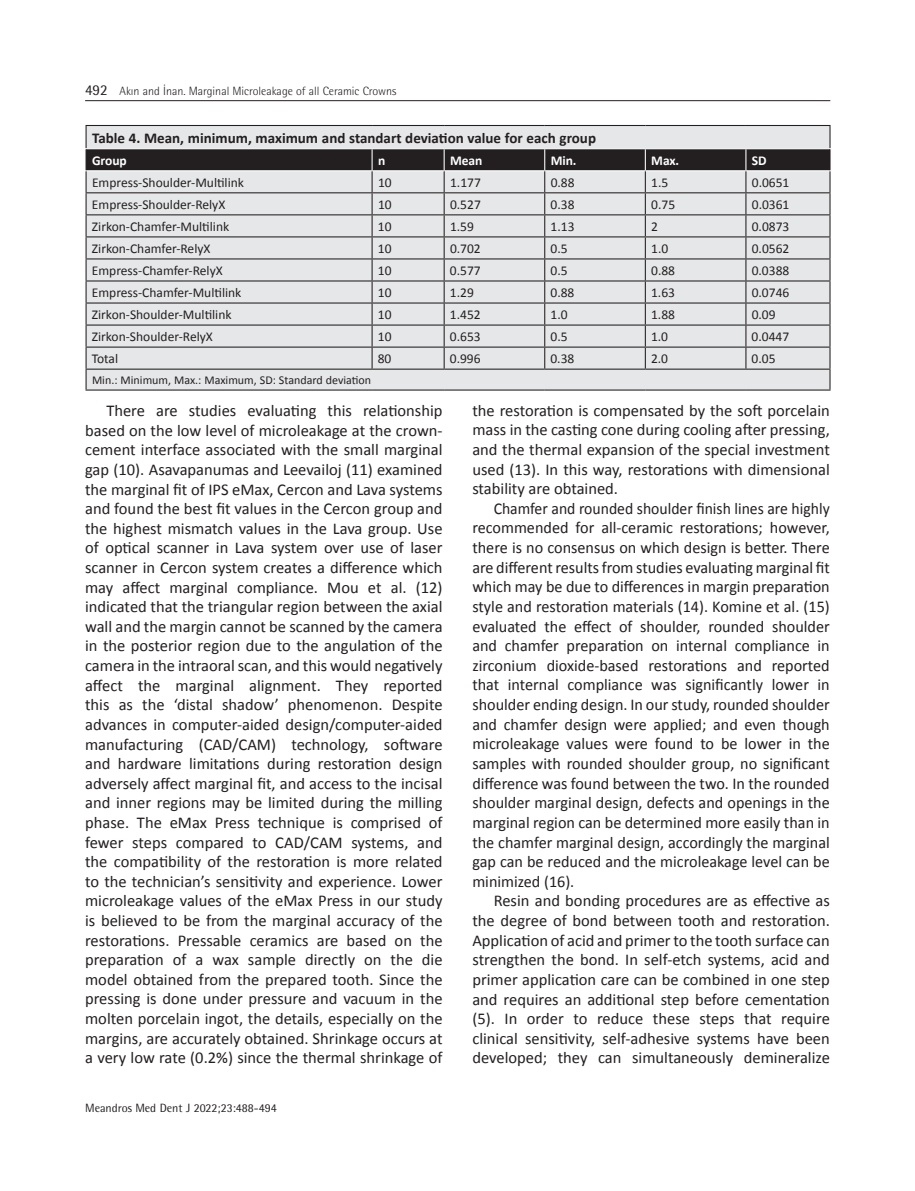
<style>
.page{position:relative;width:915px;height:1191px;background:#fff}
.page>*{position:absolute;margin:0;border:0;box-sizing:border-box;transform-origin:0 0}
.t1{font:16.5px/19.6px "Calibri";color:#231f20;text-align:justify}
.t2{font:16.5px/19.6px "Calibri";color:#231f20;text-align:justify;scale:.95 1}
.t3{font:700 15px "Calibri";color:#231f20}
.t4{font:13.5px "Calibri";color:#231f20}
.t5{font:700 13.5px "Calibri";letter-spacing:-.005em;color:#fff}
.t6{font:300 12px "Rotis Semi Sans Std";color:#231f20}
.t7{font:12px "Calibri";color:#231f20}
.t8{font:12px "Rotis Semi Sans Std";color:#231f20}
.s1{font-weight:400;font-size:15px}
</style>
<div class="page">
<hr style="left:85px;top:100px;width:745px;height:1px;background:#231f20">
<hr style="left:85px;top:125px;width:287px;height:1px;background:#231f20">
<hr style="left:372px;top:125px;width:72px;height:1px;background:#231f20">
<hr style="left:444px;top:125px;width:100px;height:1px;background:#231f20">
<hr style="left:544px;top:125px;width:101px;height:1px;background:#231f20">
<hr style="left:645px;top:125px;width:100px;height:1px;background:#231f20">
<hr style="left:745px;top:125px;width:85px;height:1px;background:#231f20">
<hr style="left:85px;top:389px;width:287px;height:1px;background:#231f20">
<hr style="left:372px;top:389px;width:72px;height:1px;background:#231f20">
<hr style="left:444px;top:389px;width:100px;height:1px;background:#231f20">
<hr style="left:544px;top:389px;width:101px;height:1px;background:#231f20">
<hr style="left:645px;top:389px;width:100px;height:1px;background:#231f20">
<hr style="left:745px;top:389px;width:85px;height:1px;background:#231f20">
<svg style="left:85px;top:126px;width:745px;height:263px;background:#ceced0"></svg>
<p class="t6" style="left:85px;top:84px;width:313px"><span class="s1">492</span> Akın and İnan. Marginal Microleakage of all Ceramic Crowns</p>
<p class="t3" style="left:92px;top:127px;width:505px">Table 4. Mean, minimum, maximum and standart deviation value for each group</p>
<p class="t5" style="left:92px;top:151px;width:36px">Group</p>
<p class="t5" style="left:378px;top:151px;width:9px">n</p>
<p class="t5" style="left:450px;top:151px;width:34px">Mean</p>
<p class="t5" style="left:550px;top:151px;width:27px">Min.</p>
<p class="t5" style="left:651px;top:151px;width:29px">Max.</p>
<p class="t5" style="left:751px;top:151px;width:16px">SD</p>
<p class="t4" style="left:92px;top:174px;width:153px">Empress-Shoulder-Multilink</p>
<p class="t4" style="left:378px;top:174px;width:15px">10</p>
<p class="t4" style="left:450px;top:174px;width:32px">1.177</p>
<p class="t4" style="left:550px;top:174px;width:25px">0.88</p>
<p class="t4" style="left:651px;top:174px;width:19px">1.5</p>
<p class="t4" style="left:751px;top:174px;width:39px">0.0651</p>
<p class="t4" style="left:92px;top:196px;width:135px">Empress-Shoulder-RelyX</p>
<p class="t4" style="left:378px;top:196px;width:15px">10</p>
<p class="t4" style="left:450px;top:196px;width:32px">0.527</p>
<p class="t4" style="left:550px;top:196px;width:25px">0.38</p>
<p class="t4" style="left:651px;top:196px;width:25px">0.75</p>
<p class="t4" style="left:751px;top:196px;width:39px">0.0361</p>
<p class="t4" style="left:92px;top:218px;width:139px">Zirkon-Chamfer-Multilink</p>
<p class="t4" style="left:378px;top:218px;width:15px">10</p>
<p class="t4" style="left:450px;top:218px;width:25px">1.59</p>
<p class="t4" style="left:550px;top:218px;width:25px">1.13</p>
<p class="t4" style="left:651px;top:218px;width:8px">2</p>
<p class="t4" style="left:751px;top:218px;width:39px">0.0873</p>
<p class="t4" style="left:92px;top:240px;width:120px">Zirkon-Chamfer-RelyX</p>
<p class="t4" style="left:378px;top:240px;width:15px">10</p>
<p class="t4" style="left:450px;top:240px;width:32px">0.702</p>
<p class="t4" style="left:550px;top:240px;width:19px">0.5</p>
<p class="t4" style="left:651px;top:240px;width:19px">1.0</p>
<p class="t4" style="left:751px;top:240px;width:39px">0.0562</p>
<p class="t4" style="left:92px;top:262px;width:132px">Empress-Chamfer-RelyX</p>
<p class="t4" style="left:378px;top:262px;width:15px">10</p>
<p class="t4" style="left:450px;top:262px;width:32px">0.577</p>
<p class="t4" style="left:550px;top:262px;width:19px">0.5</p>
<p class="t4" style="left:651px;top:262px;width:25px">0.88</p>
<p class="t4" style="left:751px;top:262px;width:39px">0.0388</p>
<p class="t4" style="left:92px;top:284px;width:151px">Empress-Chamfer-Multilink</p>
<p class="t4" style="left:378px;top:284px;width:15px">10</p>
<p class="t4" style="left:450px;top:284px;width:25px">1.29</p>
<p class="t4" style="left:550px;top:284px;width:25px">0.88</p>
<p class="t4" style="left:651px;top:284px;width:25px">1.63</p>
<p class="t4" style="left:751px;top:284px;width:39px">0.0746</p>
<p class="t4" style="left:92px;top:306px;width:141px">Zirkon-Shoulder-Multilink</p>
<p class="t4" style="left:378px;top:306px;width:15px">10</p>
<p class="t4" style="left:450px;top:306px;width:32px">1.452</p>
<p class="t4" style="left:550px;top:306px;width:19px">1.0</p>
<p class="t4" style="left:651px;top:306px;width:25px">1.88</p>
<p class="t4" style="left:751px;top:306px;width:25px">0.09</p>
<p class="t4" style="left:92px;top:328px;width:123px">Zirkon-Shoulder-RelyX</p>
<p class="t4" style="left:378px;top:328px;width:15px">10</p>
<p class="t4" style="left:449px;top:328px;width:32px">0.653</p>
<p class="t4" style="left:550px;top:328px;width:19px">0.5</p>
<p class="t4" style="left:650px;top:328px;width:19px">1.0</p>
<p class="t4" style="left:751px;top:328px;width:39px">0.0447</p>
<p class="t4" style="left:92px;top:350px;width:28px">Total</p>
<p class="t4" style="left:377px;top:350px;width:15px">80</p>
<p class="t4" style="left:449px;top:350px;width:32px">0.996</p>
<p class="t4" style="left:550px;top:350px;width:25px">0.38</p>
<p class="t4" style="left:650px;top:350px;width:19px">2.0</p>
<p class="t4" style="left:751px;top:350px;width:25px">0.05</p>
<p class="t7" style="left:92px;top:372px;width:280px">Min.: Minimum, Max.: Maximum, SD: Standard deviation</p>
<p class="t1" style="left:85px;top:400px;width:359px;text-indent:21px">There are studies evaluating this relationship based on the low level of microleakage at the crown&shy;cement interface associated with the small marginal gap (10). Asavapanumas and Leevailoj (11) examined the marginal fit of IPS eMax, Cercon and Lava systems and found the best fit values in the Cercon group and the highest mismatch values in the Lava group. Use of optical scanner in Lava system over use of laser scanner in Cercon system creates a difference which may affect marginal compliance. Mou et al. (12) indicated that the triangular region between the axial wall and the margin cannot be scanned by the camera in the posterior region due to the angulation of the camera in the intraoral scan, and this would negatively affect the marginal alignment. They reported this as the ‘distal shadow’ phenomenon. Despite advances in computer-aided design/computer-aided manufacturing (CAD/CAM) technology, software and hardware limitations during restoration design adversely affect marginal fit, and access to the incisal and inner regions may be limited during the milling phase. The eMax Press technique is comprised of fewer steps compared to CAD/CAM systems, and the compatibility of the restoration is more related to the technician’s sensitivity and experience. Lower microleakage values of the eMax Press in our study is believed to be from the marginal accuracy of the restorations. Pressable ceramics are based on the preparation of a wax sample directly on the die model obtained from the prepared tooth. Since the pressing is done under pressure and vacuum in the molten porcelain ingot, the details, especially on the margins, are accurately obtained. Shrinkage occurs at a very low rate (0.2%) since the thermal shrinkage of</p>
<p class="t1" style="left:472px;top:400px;width:359px">the restoration is compensated by the soft porcelain mass in the casting cone during cooling after pressing, and the thermal expansion of the special investment used (13). In this way, restorations with dimensional stability are obtained.</p>
<p class="t2" style="left:472px;top:498px;width:377px;text-indent:21px">Chamfer and rounded shoulder finish lines are highly recommended for all-ceramic restorations; however, there is no consensus on which design is better. There are different results from studies evaluating marginal fit which may be due to differences in margin preparation style and restoration materials (14). Komine et al. (15) evaluated the effect of shoulder, rounded shoulder and chamfer preparation on internal compliance in zirconium dioxide-based restorations and reported that internal compliance was significantly lower in shoulder ending design. In our study, rounded shoulder and chamfer design were applied; and even though microleakage values were found to be lower in the samples with rounded shoulder group, no significant difference was found between the two. In the rounded shoulder marginal design, defects and openings in the marginal region can be determined more easily than in the chamfer marginal design, accordingly the marginal gap can be reduced and the microleakage level can be minimized (16).</p>
<p class="t1" style="left:472px;top:891px;width:359px;text-indent:21px">Resin and bonding procedures are as effective as the degree of bond between tooth and restoration.<br>Application of acid and primer to the tooth surface can strengthen the bond. In self-etch systems, acid and primer application care can be combined in one step and requires an additional step before cementation (5). In order to reduce these steps that require clinical sensitivity, self-adhesive systems have been developed; they can simultaneously demineralize</p>
<p class="t8" style="left:85px;top:1100px;width:193px">Meandros Med Dent J 2022;23:488-494</p>
</div>
